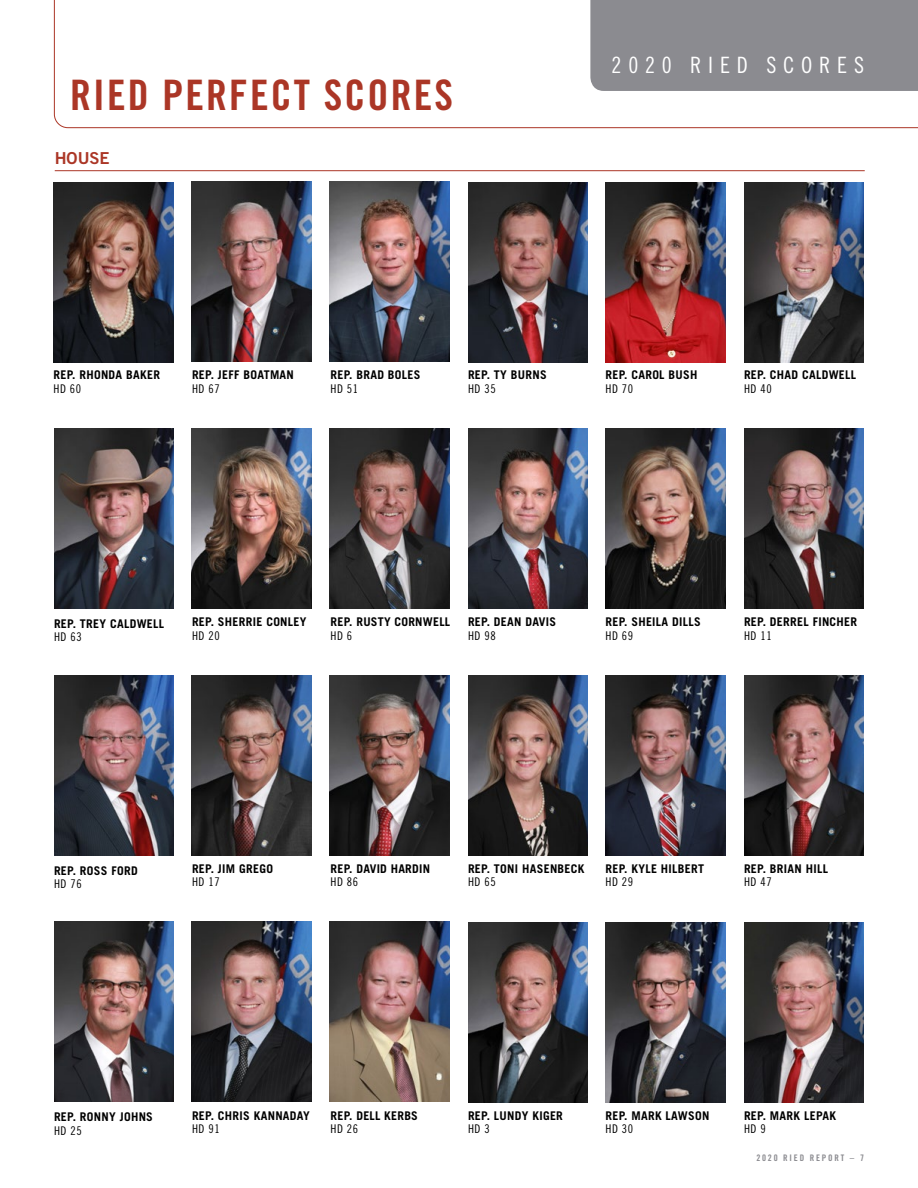
<style>
.page{position:relative;width:918px;height:1188px;background:#fff}
.page>*{position:absolute;margin:0;border:0;box-sizing:border-box;transform-origin:0 0}
.t1{font:42px "Trade Gothic LT Std Bd Cn 20";letter-spacing:.05em;color:#ab3626}
.t2{font:22.5px "Trade Gothic LT Std Cn 18";letter-spacing:.3em;color:#fff}
.t3{font:16.5px "Trade Gothic LT Std Bd 2";color:#ab3626}
.t4{font:700 12px "Trade Gothic LT Std";letter-spacing:.025em;color:#000}
.t5{font:12px "Trade Gothic LT Std Cn 18";letter-spacing:.05em;color:#000}
.t6{font:9px "Trade Gothic LT Std Bd Cn 20";letter-spacing:.2em;color:#8b8b90}
</style>
<div class="page">
<svg style="left:54px;top:0;width:864px;height:128px"></svg>
<div style="left:590px;top:0;width:328px;height:91px;background:#8b8b90"></div>
<hr style="left:55px;top:170px;width:810px;height:1px;background:#ab3626">
<img style="left:744px;top:182px;width:120px;height:180px">
<img style="left:744px;top:429px;width:120px;height:180px">
<img style="left:191px;top:182px;width:120px;height:180px">
<img style="left:191px;top:428px;width:120px;height:180px">
<img style="left:54px;top:428px;width:120px;height:180px">
<img style="left:330px;top:182px;width:120px;height:180px">
<img style="left:330px;top:428px;width:120px;height:180px">
<img style="left:468px;top:182px;width:120px;height:180px">
<img style="left:468px;top:429px;width:120px;height:180px">
<img style="left:605px;top:182px;width:120px;height:180px">
<img style="left:605px;top:429px;width:120px;height:180px">
<img style="left:53px;top:182px;width:120px;height:180px">
<img style="left:744px;top:922px;width:120px;height:180px">
<img style="left:191px;top:922px;width:120px;height:180px">
<img style="left:54px;top:922px;width:120px;height:180px">
<img style="left:330px;top:922px;width:120px;height:180px">
<img style="left:468px;top:922px;width:120px;height:180px">
<img style="left:605px;top:922px;width:120px;height:180px">
<img style="left:744px;top:676px;width:120px;height:180px">
<img style="left:191px;top:675px;width:120px;height:180px">
<img style="left:54px;top:675px;width:120px;height:180px">
<img style="left:330px;top:675px;width:120px;height:180px">
<img style="left:468px;top:676px;width:120px;height:180px">
<img style="left:605px;top:676px;width:120px;height:180px">
<h1 class="t1" style="left:70px;top:70px;width:384px">RIED PERFECT SCORES</h1>
<h3 class="t3" style="left:55px;top:148px;width:56px">HOUSE</h3>
<h2 class="t2" style="left:612px;top:51px;width:254px">2020 RIED SCORES</h2>
<p class="t4" style="left:53px;top:368px;width:108px">REP. RHONDA BAKER</p>
<p class="t5" style="left:53px;top:382px;width:29px">HD 60</p>
<p class="t4" style="left:192px;top:368px;width:103px">REP. JEFF BOATMAN</p>
<p class="t5" style="left:192px;top:382px;width:29px">HD 67</p>
<p class="t4" style="left:330px;top:368px;width:92px">REP. BRAD BOLES</p>
<p class="t5" style="left:330px;top:382px;width:29px">HD 51</p>
<p class="t4" style="left:468px;top:368px;width:80px">REP. TY BURNS</p>
<p class="t5" style="left:468px;top:382px;width:29px">HD 35</p>
<p class="t4" style="left:605px;top:368px;width:94px">REP. CAROL BUSH</p>
<p class="t5" style="left:605px;top:382px;width:29px">HD 70</p>
<p class="t4" style="left:744px;top:368px;width:114px">REP. CHAD CALDWELL</p>
<p class="t5" style="left:744px;top:382px;width:29px">HD 40</p>
<p class="t4" style="left:54px;top:616px;width:112px">REP. TREY CALDWELL</p>
<p class="t5" style="left:54px;top:630px;width:29px">HD 63</p>
<p class="t4" style="left:192px;top:615px;width:116px">REP. SHERRIE CONLEY</p>
<p class="t5" style="left:192px;top:628px;width:29px">HD 20</p>
<p class="t4" style="left:330px;top:615px;width:121px">REP. RUSTY CORNWELL</p>
<p class="t5" style="left:330px;top:628px;width:23px">HD 6</p>
<p class="t4" style="left:468px;top:615px;width:90px">REP. DEAN DAVIS</p>
<p class="t5" style="left:468px;top:628px;width:29px">HD 98</p>
<p class="t4" style="left:605px;top:615px;width:97px">REP. SHEILA DILLS</p>
<p class="t5" style="left:605px;top:628px;width:29px">HD 69</p>
<p class="t4" style="left:744px;top:615px;width:115px">REP. DERREL FINCHER</p>
<p class="t5" style="left:744px;top:628px;width:29px">HD 11</p>
<p class="t4" style="left:54px;top:863px;width:85px">REP. ROSS FORD</p>
<p class="t5" style="left:54px;top:877px;width:29px">HD 76</p>
<p class="t4" style="left:192px;top:861px;width:83px">REP. JIM GREGO</p>
<p class="t5" style="left:192px;top:875px;width:29px">HD 17</p>
<p class="t4" style="left:330px;top:861px;width:101px">REP. DAVID HARDIN</p>
<p class="t5" style="left:330px;top:875px;width:29px">HD 86</p>
<p class="t4" style="left:468px;top:861px;width:118px">REP. TONI HASENBECK</p>
<p class="t5" style="left:468px;top:875px;width:29px">HD 65</p>
<p class="t4" style="left:605px;top:861px;width:100px">REP. KYLE HILBERT</p>
<p class="t5" style="left:605px;top:875px;width:29px">HD 29</p>
<p class="t4" style="left:744px;top:861px;width:86px">REP. BRIAN HILL</p>
<p class="t5" style="left:744px;top:875px;width:29px">HD 47</p>
<p class="t4" style="left:54px;top:1110px;width:100px">REP. RONNY JOHNS</p>
<p class="t5" style="left:54px;top:1123px;width:29px">HD 25</p>
<p class="t4" style="left:192px;top:1108px;width:119px">REP. CHRIS KANNADAY</p>
<p class="t5" style="left:192px;top:1122px;width:29px">HD 91</p>
<p class="t4" style="left:330px;top:1108px;width:89px">REP. DELL KERBS</p>
<p class="t5" style="left:330px;top:1122px;width:29px">HD 26</p>
<p class="t4" style="left:468px;top:1108px;width:96px">REP. LUNDY KIGER</p>
<p class="t5" style="left:468px;top:1122px;width:23px">HD 3</p>
<p class="t4" style="left:605px;top:1108px;width:105px">REP. MARK LAWSON</p>
<p class="t5" style="left:605px;top:1122px;width:29px">HD 30</p>
<p class="t4" style="left:744px;top:1108px;width:94px">REP. MARK LEPAK</p>
<p class="t5" style="left:744px;top:1122px;width:23px">HD 9</p>
<p class="t6" style="left:756px;top:1152px;width:109px">2020 RIED REPORT – 7</p>
</div>
